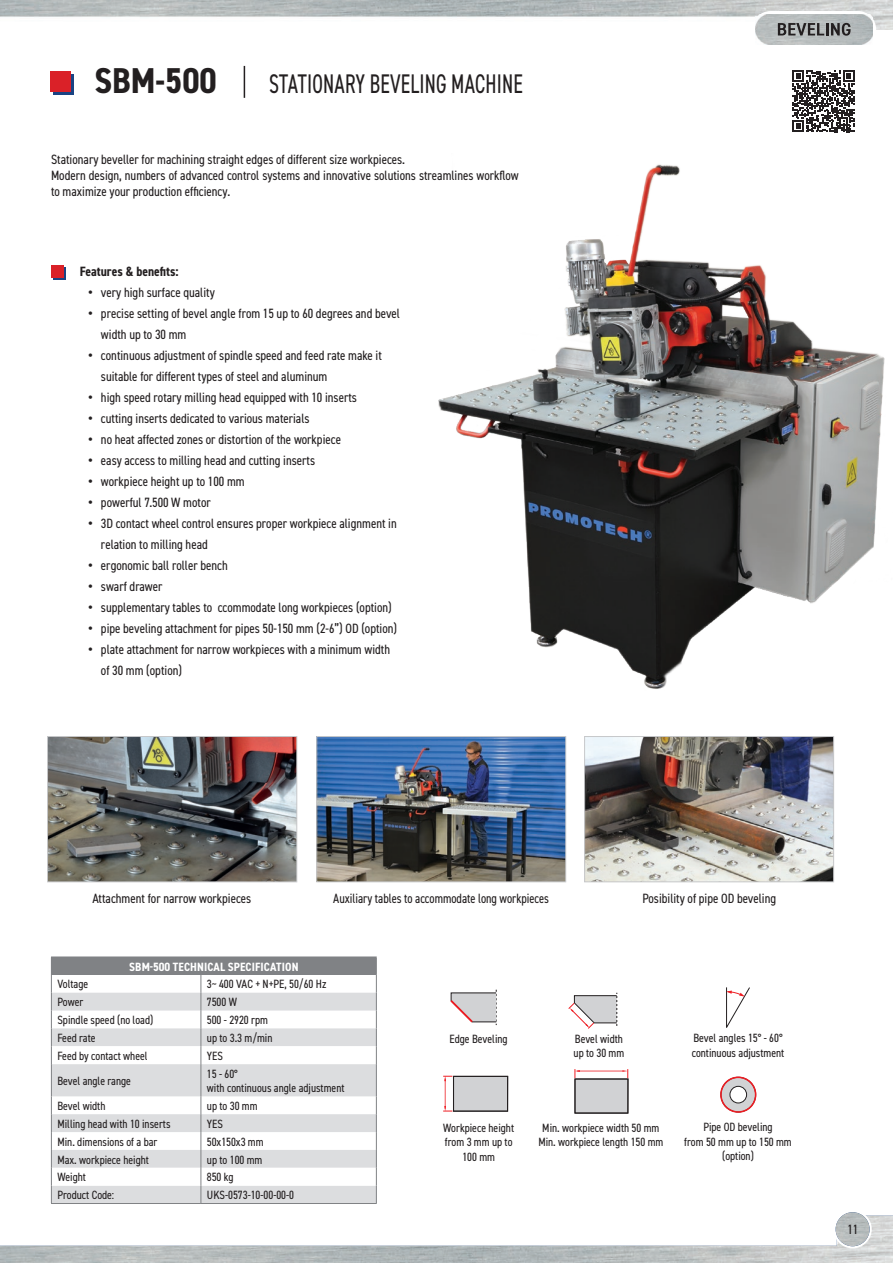
<style>
.page{position:relative;width:893px;height:1263px;background:#fff}
.page>*{position:absolute;margin:0;border:0;box-sizing:border-box;transform-origin:0 0}
._1_nazwa_maszyny1{font:700 condensed 36px "DIN2014";color:#231f20}
._1_nazwa_maszyny2{font:condensed 27px "DIN2014";letter-spacing:.01em;color:#231f20;scale:.8 1}
.tekst_ulotka_promote{font:condensed 13.5px/21px "DIN2014";color:#231f20}
.tekst_ulotka_promote-2{font:condensed 13.5px "DIN2014";color:#231f20;scale:.95 1}
.tekst_ulotka_promote-3{font:700 condensed 13.5px "DIN2014";color:#231f20}
.w_tabelce_tresc{font:condensed 12px "DIN2014";color:#231f20}
.Cechy_tekst{font:condensed 12px/14.4px "DIN2014";color:#231f20;text-align:center}
.Styl_akapitowy5{font:700 condensed 12px "DIN2014";letter-spacing:.01em;color:#fff}
.s1{font-family:"Arial";font-stretch:normal}
</style>
<div class="page">
<div style="left:752px;top:11px;width:124px;height:37px;border:6px solid #fff;border-radius:15px"></div>
<img style="left:755px;top:36px;width:118px;height:8px">
<svg style="left:0;top:0;width:893px;height:36px"></svg>
<img style="left:0;top:1216px;width:893px;height:47px">
<div style="left:833px;top:1210px;width:39px;height:38px;border:4px solid #fff;border-radius:50%"></div>
<img style="left:836px;top:1212px;width:34px;height:34px;border-radius:17px">
<div style="left:53px;top:74px;width:20px;height:21px;background:#1a4383"></div>
<div style="left:51px;top:72px;width:20px;height:20px;background:#da2128"></div>
<hr style="left:244px;top:66px;width:1px;height:32px;background:#231f20">
<img style="left:438px;top:164px;width:447px;height:525px">
<div style="left:53px;top:267px;width:13px;height:13px;background:#1a4383"></div>
<div style="left:51px;top:265px;width:13px;height:13px;background:#da2128"></div>
<div style="left:454px;top:1076px;width:54px;height:35px;background:#d1d2d4"></div>
<div style="left:453px;top:1076px;width:55px;height:35px;border:1px solid #231f20"></div>
<hr style="left:445px;top:1079px;width:1px;height:30px;background:#ee1d23">
<svg style="left:443px;top:1076px;width:9px;height:5px"></svg>
<svg style="left:443px;top:1106px;width:9px;height:6px"></svg>
<svg style="left:726px;top:987px;width:24px;height:41px"></svg>
<svg style="left:568px;top:993px;width:50px;height:36px"></svg>
<svg style="left:450px;top:990px;width:47px;height:35px"></svg>
<div style="left:575px;top:1079px;width:53px;height:34px;background:#d1d2d4"></div>
<div style="left:575px;top:1079px;width:53px;height:34px;border:1px solid #231f20"></div>
<hr style="left:577px;top:1071px;width:46px;height:1px;background:#ee1d23">
<svg style="left:622px;top:1069px;width:6px;height:9px"></svg>
<svg style="left:575px;top:1069px;width:5px;height:9px"></svg>
<svg style="left:720px;top:1076px;width:36px;height:37px"></svg>
<img style="left:318px;top:738px;width:246px;height:142px">
<div style="left:316px;top:736px;width:250px;height:146px;border:1px solid #c7c8ca"></div>
<img style="left:586px;top:738px;width:246px;height:142px">
<div style="left:584px;top:736px;width:250px;height:146px;border:1px solid #c7c8ca"></div>
<img style="left:49px;top:738px;width:246px;height:142px">
<div style="left:47px;top:736px;width:250px;height:146px;border:1px solid #c7c8ca"></div>
<svg style="left:792px;top:70px;width:62px;height:62px"></svg>
<div style="left:51px;top:957px;width:325px;height:18px;background:#808285"></div>
<svg style="left:52px;top:993px;width:324px;height:210px;fill:#dcdddf"></svg>
<svg style="left:52px;top:1046px;width:324px;height:139px"></svg>
<hr style="left:51px;top:956px;width:150px;height:1px;background:#808285">
<hr style="left:201px;top:956px;width:176px;height:1px;background:#808285">
<svg style="left:51px;top:975px;width:1px;height:89px"></svg>
<svg style="left:201px;top:975px;width:1px;height:89px"></svg>
<svg style="left:376px;top:957px;width:1px;height:107px"></svg>
<hr style="left:51px;top:1064px;width:1px;height:32px;background:#808285">
<hr style="left:201px;top:1064px;width:1px;height:32px;background:#808285">
<hr style="left:376px;top:1064px;width:1px;height:32px;background:#808285">
<svg style="left:51px;top:1096px;width:1px;height:107px"></svg>
<svg style="left:201px;top:1096px;width:1px;height:107px"></svg>
<svg style="left:376px;top:1096px;width:1px;height:107px"></svg>
<hr style="left:51px;top:1203px;width:150px;height:1px;background:#808285">
<hr style="left:201px;top:1203px;width:176px;height:1px;background:#808285">
<p class="_1_nazwa_maszyny1" style="left:94px;top:57px;width:124px">SBM-500</p>
<p class="_1_nazwa_maszyny2" style="left:269px;top:66px;width:319px">STATIONARY BEVELING MACHINE</p>
<p class="tekst_ulotka_promote" style="left:51px;top:148px;width:356px">Stationary beveller for machining straight edges of different size workpieces.</p>
<p class="tekst_ulotka_promote" style="left:51px;top:167px;width:469px;line-height:16.2px">Modern design, numbers of advanced control systems and innovative solutions streamlines workflow to maximize your production efficiency.</p>
<p class="tekst_ulotka_promote-3" style="left:80px;top:262px;width:100px">Features &amp; benefits:</p>
<p class="tekst_ulotka_promote" style="left:88px;top:281px;width:128px"><span class="s1">•</span> very high surface quality</p>
<p class="tekst_ulotka_promote" style="left:101px;top:302px;width:300px;text-indent:-13px"><span class="s1">•</span> precise setting of bevel angle from 15 up to 60 degrees and bevel width up to 30 mm</p>
<p class="tekst_ulotka_promote" style="left:101px;top:344px;width:282px;text-indent:-13px"><span class="s1">•</span> continuous adjustment of spindle speed and feed rate make it suitable for different types of steel and aluminum</p>
<p class="tekst_ulotka_promote" style="left:88px;top:386px;width:270px"><span class="s1">•</span> high speed rotary milling head equipped with 10 inserts</p>
<p class="tekst_ulotka_promote" style="left:88px;top:407px;width:223px"><span class="s1">•</span> cutting inserts dedicated to various materials</p>
<p class="tekst_ulotka_promote" style="left:88px;top:428px;width:254px"><span class="s1">•</span> no heat affected zones or distortion of the workpiece</p>
<p class="tekst_ulotka_promote" style="left:88px;top:449px;width:228px"><span class="s1">•</span> easy access to milling head and cutting inserts</p>
<p class="tekst_ulotka_promote" style="left:88px;top:470px;width:158px"><span class="s1">•</span> workpiece height up to 100 mm</p>
<p class="tekst_ulotka_promote" style="left:88px;top:491px;width:124px"><span class="s1">•</span> powerful 7.500 W motor</p>
<p class="tekst_ulotka_promote" style="left:101px;top:512px;width:297px;text-indent:-13px"><span class="s1">•</span> 3D contact wheel control ensures proper workpiece alignment in relation to milling head</p>
<p class="tekst_ulotka_promote" style="left:88px;top:554px;width:141px"><span class="s1">•</span> ergonomic ball roller bench</p>
<p class="tekst_ulotka_promote" style="left:88px;top:575px;width:76px"><span class="s1">•</span> swarf drawer</p>
<p class="tekst_ulotka_promote" style="left:88px;top:596px;width:305px"><span class="s1">•</span> supplementary tables to ccommodate long workpieces (option)</p>
<p class="tekst_ulotka_promote" style="left:88px;top:617px;width:310px"><span class="s1">•</span> pipe beveling attachment for pipes 50-150 mm (2-6”) OD (option)</p>
<p class="tekst_ulotka_promote" style="left:101px;top:638px;width:291px;text-indent:-13px"><span class="s1">•</span> plate attachment for narrow workpieces with a minimum width of 30 mm (option)</p>
<p class="tekst_ulotka_promote" style="left:92px;top:887px;width:160px">Attachment for narrow workpieces</p>
<p class="tekst_ulotka_promote-2" style="left:333px;top:889px;width:229px">Auxiliary tables to accommodate long workpieces</p>
<p class="tekst_ulotka_promote" style="left:642px;top:887px;width:135px">Posibility of pipe OD beveling</p>
<p class="Styl_akapitowy5" style="left:129px;top:958px;width:171px">SBM-500 TECHNICAL SPECIFICATION</p>
<p class="w_tabelce_tresc" style="left:57px;top:976px;width:32px">Voltage</p>
<p class="w_tabelce_tresc" style="left:207px;top:976px;width:121px">3~ 400 VAC + N+PE, 50/60 Hz</p>
<p class="w_tabelce_tresc" style="left:57px;top:994px;width:27px">Power</p>
<p class="w_tabelce_tresc" style="left:207px;top:994px;width:32px">7500 W</p>
<p class="w_tabelce_tresc" style="left:57px;top:1012px;width:97px">Spindle speed (no load)</p>
<p class="w_tabelce_tresc" style="left:207px;top:1012px;width:63px">500 - 2920 rpm</p>
<p class="w_tabelce_tresc" style="left:57px;top:1030px;width:40px">Feed rate</p>
<p class="w_tabelce_tresc" style="left:207px;top:1030px;width:67px">up to 3.3 m/min</p>
<p class="w_tabelce_tresc" style="left:57px;top:1048px;width:92px">Feed by contact wheel</p>
<p class="w_tabelce_tresc" style="left:207px;top:1048px;width:18px">YES</p>
<p class="w_tabelce_tresc" style="left:57px;top:1073px;width:75px">Bevel angle range</p>
<p class="w_tabelce_tresc" style="left:207px;top:1065px;width:32px">15 - 60°</p>
<p class="w_tabelce_tresc" style="left:207px;top:1080px;width:139px">with continuous angle adjustment</p>
<p class="w_tabelce_tresc" style="left:57px;top:1098px;width:50px">Bevel width</p>
<p class="w_tabelce_tresc" style="left:207px;top:1098px;width:52px">up to 30 mm</p>
<p class="w_tabelce_tresc" style="left:57px;top:1116px;width:115px">Milling head with 10 inserts</p>
<p class="w_tabelce_tresc" style="left:207px;top:1116px;width:18px">YES</p>
<p class="w_tabelce_tresc" style="left:57px;top:1133px;width:102px">Min. dimensions of a bar</p>
<p class="w_tabelce_tresc" style="left:207px;top:1133px;width:58px">50x150x3 mm</p>
<p class="w_tabelce_tresc" style="left:57px;top:1151px;width:93px">Max. workpiece height</p>
<p class="w_tabelce_tresc" style="left:207px;top:1151px;width:57px">up to 100 mm</p>
<p class="w_tabelce_tresc" style="left:57px;top:1169px;width:30px">Weight</p>
<p class="w_tabelce_tresc" style="left:207px;top:1169px;width:28px">850 kg</p>
<p class="w_tabelce_tresc" style="left:57px;top:1187px;width:58px">Product Code:</p>
<p class="w_tabelce_tresc" style="left:207px;top:1187px;width:89px">UKS-0573-10-00-00-0</p>
<p class="Cechy_tekst" style="left:450px;top:1031px;width:60px">Edge Beveling</p>
<p class="Cechy_tekst" style="left:443px;top:1120px;width:72px">Workpiece height from 3 mm up to<br>100 mm</p>
<p class="Cechy_tekst" style="left:575px;top:1031px;width:50px">Bevel width</p>
<p class="Cechy_tekst" style="left:574px;top:1046px;width:52px">up to 30 mm</p>
<p class="Cechy_tekst" style="left:693px;top:1031px;width:91px">Bevel angles 15° - 60°</p>
<p class="Cechy_tekst" style="left:692px;top:1045px;width:94px">continuous adjustment</p>
<p class="Cechy_tekst" style="left:538px;top:1120px;width:127px">Min. workpiece width 50 mm<br>Min. workpiece length 150 mm</p>
<p class="Cechy_tekst" style="left:703px;top:1120px;width:71px">Pipe OD beveling</p>
<p class="Cechy_tekst" style="left:684px;top:1134px;width:109px">from 50 mm up to 150 mm</p>
<p class="Cechy_tekst" style="left:722px;top:1148px;width:33px">(option)</p>
<p class="tekst_ulotka_promote" style="left:847px;top:1218px;width:12px">11</p>
</div>
